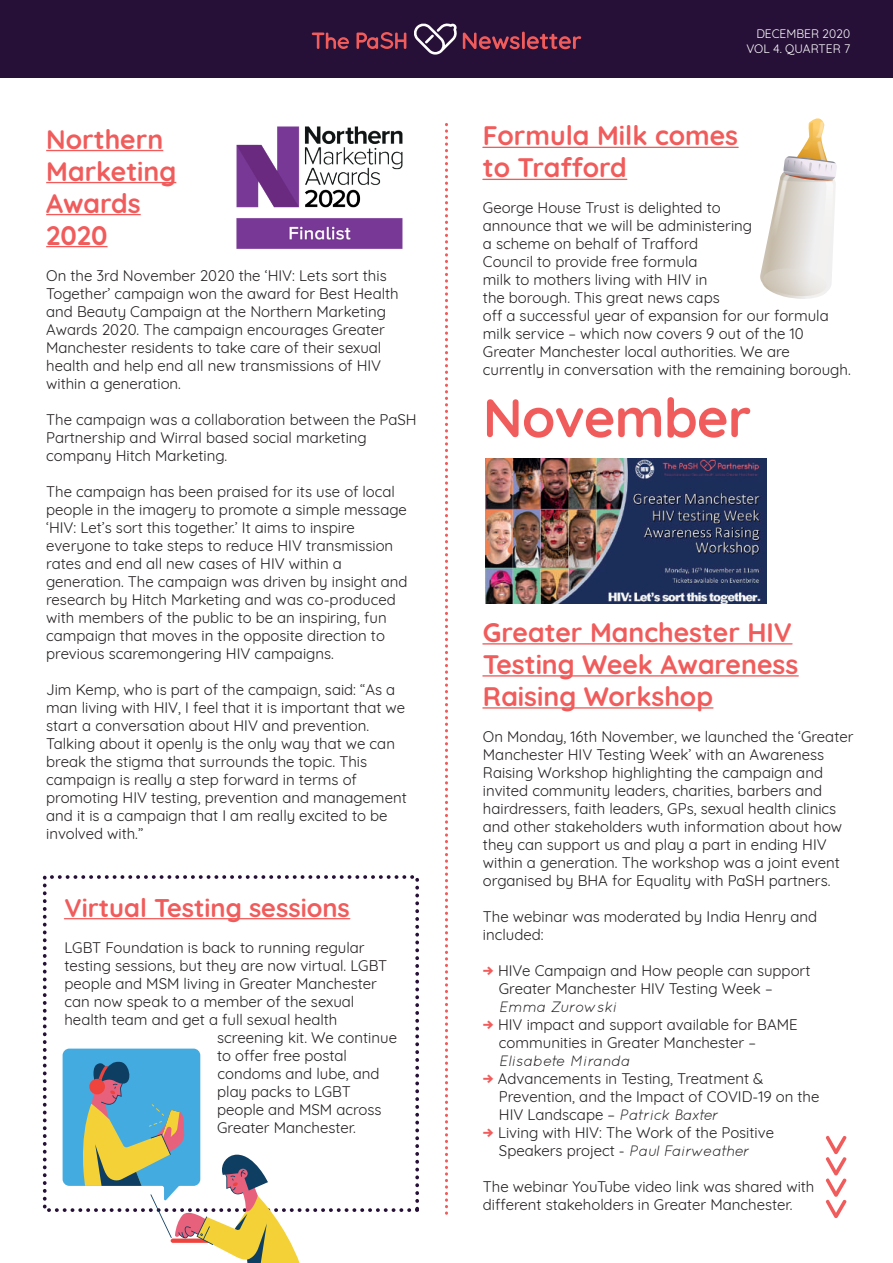
<style>
.page{position:relative;width:893px;height:1263px;background:#fff}
.page>*{position:absolute;margin:0;border:0;box-sizing:border-box;transform-origin:0 0}
.t1{font:700 54px "Quicksand";letter-spacing:-.01em;color:#f05c5b}
.t2{font:700 26.7px/32px "Quicksand";color:#f05c5b}
.t3{font:700 25.5px "Quicksand";color:#f05c5b}
.t4{font:15px/18px "Quicksand";color:#231f20}
.t5{font:italic 15px "Quicksand";color:#231f20}
.t6{font:12px/14.4px "Quicksand";color:#fff;text-align:right}
.s1{font-family:"Maison Neue";font-weight:700;color:#f05c5b}
.s2{font-style:italic}
</style>
<div class="page">
<div style="left:0;top:0;width:893px;height:77px;background:#271038"></div>
<svg style="left:312px;top:33px;width:37px;height:16px"></svg>
<svg style="left:356px;top:32px;width:50px;height:17px"></svg>
<svg style="left:414px;top:23px;width:43px;height:32px"></svg>
<svg style="left:463px;top:32px;width:118px;height:17px"></svg>
<hr style="left:46px;top:150px;width:117px;height:1px;background:#f05c5b">
<hr style="left:46px;top:182px;width:130px;height:1px;background:#f05c5b">
<hr style="left:46px;top:214px;width:95px;height:1px;background:#f05c5b">
<hr style="left:46px;top:246px;width:62px;height:1px;background:#f05c5b">
<svg style="left:826px;top:1136px;width:20px;height:82px"></svg>
<svg style="left:445px;top:124px;width:3px;height:1091px"></svg>
<div style="left:43px;top:875px;width:376px;height:337px;border:4px dashed #271038"></div>
<svg style="left:760px;top:118px;width:77px;height:181px"></svg>
<img style="left:236px;top:126px;width:167px;height:123px">
<hr style="left:64px;top:918px;width:286px;height:1px;background:#f05c5b">
<svg style="left:63px;top:1048px;width:237px;height:215px"></svg>
<hr style="left:483px;top:147px;width:255px;height:1px;background:#f05c5b">
<hr style="left:483px;top:179px;width:144px;height:1px;background:#f05c5b">
<hr style="left:483px;top:643px;width:309px;height:1px;background:#f05c5b">
<hr style="left:483px;top:675px;width:315px;height:1px;background:#f05c5b">
<hr style="left:483px;top:707px;width:230px;height:2px;background:#f05c5b">
<img style="left:486px;top:458px;width:280px;height:146px">
<h2 class="t2" style="left:46px;top:121px;width:132px">Northern<br>Marketing<br>Awards<br>2020</h2>
<p class="t4" style="left:46px;top:265px;width:354px">On the 3rd November 2020 the ‘HIV: Lets sort this Together’ campaign won the award for Best Health and Beauty Campaign at the Northern Marketing Awards 2020. The campaign encourages Greater Manchester residents to take care of their sexual health and help end all new transmissions of HIV within a generation.</p>
<p class="t4" style="left:46px;top:409px;width:372px">The campaign was a collaboration between the PaSH<br>Partnership and Wirral based social marketing company Hitch Marketing.</p>
<p class="t4" style="left:46px;top:481px;width:363px">The campaign has been praised for its use of local people in the imagery to promote a simple message ‘HIV: Let’s sort this together.’ It aims to inspire everyone to take steps to reduce HIV transmission rates and end all new cases of HIV within a generation. The campaign was driven by insight and research by Hitch Marketing and was co-produced with members of the public to be an inspiring, fun campaign that moves in the opposite direction to previous scaremongering HIV campaigns.</p>
<p class="t4" style="left:46px;top:679px;width:362px">Jim Kemp, who is part of the campaign, said: “As a man living with HIV, I feel that it is important that we start a conversation about HIV and prevention.<br>Talking about it openly is the only way that we can break the stigma that surrounds the topic. This campaign is really a step forward in terms of promoting HIV testing, prevention and management and it is a campaign that I am really excited to be involved with.”</p>
<h3 class="t3" style="left:64px;top:887px;width:287px">Virtual Testing sessions</h3>
<p class="t4" style="left:64px;top:937px;width:302px">LGBT Foundation is back to running regular</p>
<p class="t4" style="left:64px;top:955px;width:324px">testing sessions, but they are now virtual. LGBT</p>
<p class="t4" style="left:64px;top:973px;width:314px">people and MSM living in Greater Manchester</p>
<p class="t4" style="left:64px;top:991px;width:291px">can now speak to a member of the sexual</p>
<p class="t4" style="left:64px;top:1009px;width:275px">health team and get a full sexual health</p>
<p class="t4" style="left:217px;top:1027px;width:181px">screening kit. We continue</p>
<p class="t4" style="left:217px;top:1045px;width:131px">to offer free postal</p>
<p class="t4" style="left:218px;top:1063px;width:163px">condoms and lube, and</p>
<p class="t4" style="left:217px;top:1081px;width:135px">play packs to LGBT</p>
<p class="t4" style="left:217px;top:1099px;width:166px">people and MSM across</p>
<p class="t4" style="left:217px;top:1117px;width:140px">Greater Manchester.</p>
<p class="t6" style="left:746px;top:25px;width:105px">DECEMBER 2020<br>VOL 4. QUARTER 7</p>
<h2 class="t2" style="left:483px;top:118px;width:257px">Formula Milk comes to Trafford</h2>
<p class="t4" style="left:483px;top:197px;width:369px">George House Trust is delighted to<br>announce that we will be administering<br>a scheme on behalf of Trafford<br>Council to provide free formula<br>milk to mothers living with HIV in<br>the borough. This great news caps<br>off a successful year of expansion for our formula milk service – which now covers 9 out of the 10<br>Greater Manchester local authorities. We are currently in conversation with the remaining borough.</p>
<h1 class="t1" style="left:483px;top:373px;width:270px">November</h1>
<h2 class="t2" style="left:483px;top:614px;width:317px">Greater Manchester HIV<br>Testing Week Awareness<br>Raising Workshop</h2>
<p class="t4" style="left:483px;top:726px;width:372px">On Monday, 16th November, we launched the ‘Greater Manchester HIV Testing Week’ with an Awareness Raising Workshop highlighting the campaign and invited community leaders, charities, barbers and hairdressers, faith leaders, GPs, sexual health clinics and other stakeholders wuth information about how they can support us and play a part in ending HIV within a generation. The workshop was a joint event organised by BHA for Equality with PaSH partners.</p>
<p class="t4" style="left:483px;top:906px;width:336px">The webinar was moderated by India Henry and included:</p>
<p class="t4" style="left:499px;top:960px;width:313px;text-indent:-16px"><span class="s1">→</span> HIVe Campaign and How people can support<br>Greater Manchester HIV Testing Week –</p>
<p class="t5" style="left:499px;top:998px;width:119px">Emma Zurowski</p>
<p class="t4" style="left:499px;top:1014px;width:300px;text-indent:-16px"><span class="s1">→</span> HIV impact and support available for BAME communities in Greater Manchester –</p>
<p class="t5" style="left:499px;top:1052px;width:133px">Elisabete Miranda</p>
<p class="t4" style="left:499px;top:1068px;width:322px;text-indent:-16px"><span class="s1">→</span> Advancements in Testing, Treatment &amp;<br>Prevention, and the Impact of COVID-19 on the<br>HIV Landscape – <span class="s2">Patrick Baxter</span></p>
<p class="t4" style="left:499px;top:1122px;width:277px;text-indent:-16px"><span class="s1">→</span> Living with HIV: The Work of the Positive<br>Speakers project - <span class="s2">Paul Fairweather</span></p>
<p class="t4" style="left:483px;top:1176px;width:333px">The webinar YouTube video link was shared with different stakeholders in Greater Manchester.</p>
</div>
